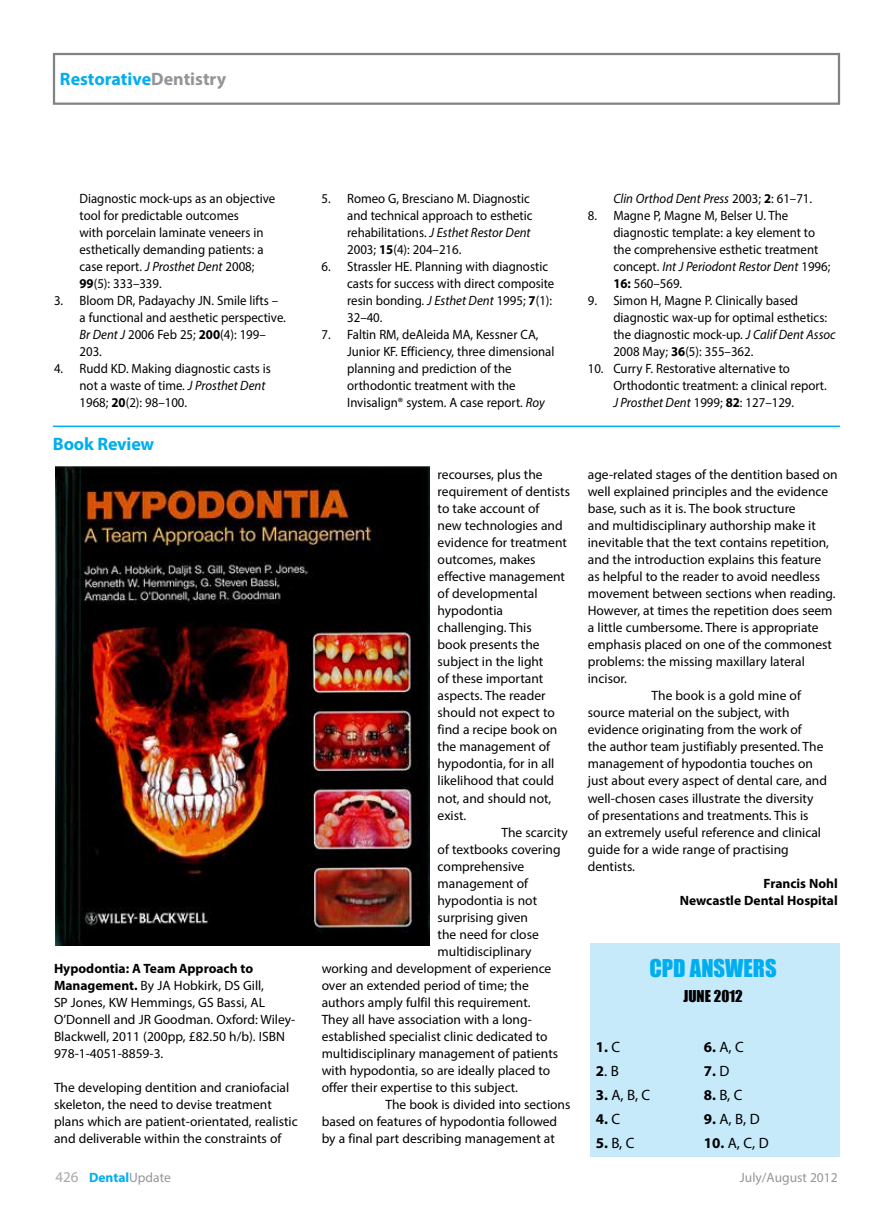
<style>
.page{position:relative;width:893px;height:1212px;background:#fff}
.page>*{position:absolute;margin:0;border:0;box-sizing:border-box;transform-origin:0 0}
.t1{font:22.5px "Impact";color:#00aeef}
.t2{font:700 18px "Myriad Pro";color:#00aeef}
.t3{font:15px "Myriad Pro";color:#000}
.t4{font:700 15px "Myriad Pro";color:#000}
.t5{font:15px "Impact";color:#000}
.t6{font:13.5px/17px "Myriad Pro";color:#000}
.t7{font:13.5px/17px "Myriad Pro";color:#000;scale:.95 1}
.t8{font:700 13.5px/17px "Myriad Pro";color:#000;text-align:right}
.t9{font:italic 13.5px "Myriad Pro";color:#000;scale:.95 1}
.t10{font:700 13.5px "Myriad Pro";color:#00aeef}
.t11{font:13.5px "Myriad Pro";color:#939598}
.s1{color:#939598}
.s2{font-style:italic}
.s3{font-weight:700}
.s4{font-style:normal}
.s5{font-weight:700;font-style:normal}
.s6{font-weight:400}
.s7{font-weight:400;font-size:15px;color:#a7a9ac}
.s8{font-weight:400;color:#939598}
</style>
<div class="page">
<div style="left:53px;top:53px;width:787px;height:52px;border:2px solid #808285"></div>
<hr style="left:53px;top:426px;width:787px;height:1px;background:#00aeef">
<img style="left:55px;top:466px;width:374px;height:479px">
<div style="left:590px;top:943px;width:250px;height:214px;background:#c7eafb"></div>
<h2 class="t2" style="left:60px;top:67px;width:168px">Restorative<span class="s1">Dentistry</span></h2>
<p class="t7" style="left:80px;top:190px;width:208px">Diagnostic mock-ups as an objective tool for predictable outcomes<br>with porcelain laminate veneers in esthetically demanding patients: a case report. <span class="s2">J Prosthet Dent</span> 2008;<br><span class="s3">99</span>(5): 333–339.</p>
<p class="t7" style="left:80px;top:292px;width:219px;text-indent:-26px">3. Bloom DR, Padayachy JN. Smile lifts – a functional and aesthetic perspective.<br><span class="s2">Br Dent J</span> 2006 Feb 25; <span class="s3">200</span>(4): 199–<br>203.</p>
<p class="t7" style="left:80px;top:360px;width:203px;text-indent:-26px">4. Rudd KD. Making diagnostic casts is not a waste of time. <span class="s2">J Prosthet Dent<br></span>1968; <span class="s3">20</span>(2): 98–100.</p>
<h2 class="t2" style="left:53px;top:432px;width:103px">Book Review</h2>
<p class="t6" style="left:54px;top:959px;width:243px"><span class="s3">Hypodontia: A Team Approach to Management.</span> By JA Hobkirk, DS Gill,<br>SP Jones, KW Hemmings, GS Bassi, AL O’Donnell and JR Goodman. Oxford: Wiley-Blackwell, 2011 (200pp, £82.50 h/b). ISBN 978-1-4051-8859-3.</p>
<p class="t6" style="left:54px;top:1078px;width:245px">The developing dentition and craniofacial skeleton, the need to devise treatment plans which are patient-orientated, realistic and deliverable within the constraints of</p>
<p class="t7" style="left:347px;top:190px;width:197px;text-indent:-26px">5. Romeo G, Bresciano M. Diagnostic and technical approach to esthetic rehabilitations. <span class="s2">J Esthet Restor Dent </span>2003; <span class="s3">15</span>(4): 204–216.</p>
<p class="t7" style="left:347px;top:258px;width:220px;text-indent:-26px">6. Strassler HE. Planning with diagnostic casts for success with direct composite resin bonding. <span class="s2">J Esthet Dent</span> 1995; <span class="s3">7</span>(1):<br>32–40.</p>
<p class="t7" style="left:347px;top:326px;width:220px;text-indent:-26px">7. Faltin RM, deAleida MA, Kessner CA, Junior KF. Efficiency, three dimensional planning and prediction of the orthodontic treatment with the Invisalign® system. A case report. <span class="s2">Roy</span></p>
<p class="t9" style="left:613px;top:190px;width:211px">Clin Orthod Dent Press <span class="s4">2003;</span> <span class="s5">2</span><span class="s4">: 61–71.</span></p>
<p class="t7" style="left:613px;top:207px;width:230px;text-indent:-26px">8. Magne P, Magne M, Belser U. The diagnostic template: a key element to the comprehensive esthetic treatment concept. <span class="s2">Int J Periodont Restor Dent</span> 1996;<br><span class="s3">16:</span> 560–569.</p>
<p class="t7" style="left:613px;top:292px;width:235px;text-indent:-26px">9. Simon H, Magne P. Clinically based diagnostic wax-up for optimal esthetics: the diagnostic mock-up. <span class="s2">J Calif Dent Assoc </span>2008 May; <span class="s3">36</span>(5): 355–362.</p>
<p class="t7" style="left:613px;top:360px;width:226px;text-indent:-26px">10. Curry F. Restorative alternative to<br>Orthodontic treatment: a clinical report.<br><span class="s2">J Prosthet Dent</span> 1999; <span class="s3">82</span>: 127–129.</p>
<p class="t6" style="left:438px;top:466px;width:107px">recourses, plus the</p>
<p class="t6" style="left:438px;top:483px;width:134px">requirement of dentists</p>
<p class="t6" style="left:438px;top:500px;width:103px">to take account of</p>
<p class="t6" style="left:438px;top:517px;width:127px">new technologies and</p>
<p class="t6" style="left:438px;top:534px;width:131px">evidence for treatment</p>
<p class="t6" style="left:438px;top:551px;width:99px">outcomes, makes</p>
<p class="t6" style="left:438px;top:568px;width:129px">effective management</p>
<p class="t6" style="left:438px;top:585px;width:101px">of developmental</p>
<p class="t6" style="left:438px;top:602px;width:67px">hypodontia</p>
<p class="t6" style="left:438px;top:619px;width:96px">challenging. This</p>
<p class="t6" style="left:438px;top:636px;width:103px">book presents the</p>
<p class="t6" style="left:438px;top:653px;width:107px">subject in the light</p>
<p class="t6" style="left:438px;top:670px;width:107px">of these important</p>
<p class="t6" style="left:438px;top:687px;width:109px">aspects. The reader</p>
<p class="t6" style="left:438px;top:704px;width:119px">should not expect to</p>
<p class="t6" style="left:438px;top:721px;width:121px">find a recipe book on</p>
<p class="t6" style="left:438px;top:738px;width:114px">the management of</p>
<p class="t6" style="left:438px;top:755px;width:118px">hypodontia, for in all</p>
<p class="t6" style="left:438px;top:772px;width:118px">likelihood that could</p>
<p class="t6" style="left:438px;top:789px;width:115px">not, and should not,</p>
<p class="t6" style="left:438px;top:806px;width:30px">exist.</p>
<p class="t6" style="left:501px;top:823px;width:68px">The scarcity</p>
<p class="t6" style="left:438px;top:840px;width:124px">of textbooks covering</p>
<p class="t6" style="left:438px;top:857px;width:88px">comprehensive</p>
<p class="t6" style="left:438px;top:874px;width:92px">management of</p>
<p class="t6" style="left:438px;top:891px;width:101px">hypodontia is not</p>
<p class="t6" style="left:438px;top:908px;width:92px">surprising given</p>
<p class="t6" style="left:438px;top:925px;width:103px">the need for close</p>
<p class="t6" style="left:438px;top:942px;width:95px">multidisciplinary</p>
<p class="t6" style="left:322px;top:959px;width:231px">working and development of experience</p>
<p class="t6" style="left:322px;top:976px;width:209px">over an extended period of time; the</p>
<p class="t6" style="left:322px;top:993px;width:210px">authors amply fulfil this requirement.</p>
<p class="t6" style="left:322px;top:1010px;width:212px">They all have association with a long-</p>
<p class="t6" style="left:322px;top:1027px;width:227px">established specialist clinic dedicated to</p>
<p class="t6" style="left:322px;top:1044px;width:238px">multidisciplinary management of patients</p>
<p class="t6" style="left:322px;top:1061px;width:230px">with hypodontia, so are ideally placed to</p>
<p class="t6" style="left:322px;top:1078px;width:198px">offer their expertise to this subject.</p>
<p class="t6" style="left:385px;top:1095px;width:186px">The book is divided into sections</p>
<p class="t6" style="left:322px;top:1112px;width:237px">based on features of hypodontia followed</p>
<p class="t6" style="left:322px;top:1129px;width:235px">by a final part describing management at</p>
<p class="t6" style="left:588px;top:466px;width:251px">age-related stages of the dentition based on</p>
<p class="t6" style="left:588px;top:483px;width:242px">well explained principles and the evidence</p>
<p class="t6" style="left:588px;top:500px;width:209px">base, such as it is. The book structure</p>
<p class="t6" style="left:588px;top:517px;width:230px">and multidisciplinary authorship make it</p>
<p class="t6" style="left:588px;top:534px;width:243px">inevitable that the text contains repetition,</p>
<p class="t6" style="left:588px;top:551px;width:235px">and the introduction explains this feature</p>
<p class="t6" style="left:588px;top:568px;width:234px">as helpful to the reader to avoid needless</p>
<p class="t6" style="left:588px;top:585px;width:249px">movement between sections when reading.</p>
<p class="t6" style="left:588px;top:602px;width:246px">However, at times the repetition does seem</p>
<p class="t6" style="left:588px;top:619px;width:232px">a little cumbersome. There is appropriate</p>
<p class="t6" style="left:588px;top:636px;width:246px">emphasis placed on one of the commonest</p>
<p class="t6" style="left:588px;top:653px;width:219px">problems: the missing maxillary lateral</p>
<p class="t6" style="left:588px;top:670px;width:41px">incisor.</p>
<p class="t6" style="left:652px;top:687px;width:151px">The book is a gold mine of</p>
<p class="t6" style="left:588px;top:704px;width:203px">source material on the subject, with</p>
<p class="t6" style="left:588px;top:721px;width:216px">evidence originating from the work of</p>
<p class="t6" style="left:588px;top:738px;width:237px">the author team justifiably presented. The</p>
<p class="t6" style="left:588px;top:755px;width:227px">management of hypodontia touches on</p>
<p class="t6" style="left:588px;top:772px;width:241px">just about every aspect of dental care, and</p>
<p class="t6" style="left:588px;top:789px;width:227px">well-chosen cases illustrate the diversity</p>
<p class="t6" style="left:588px;top:806px;width:222px">of presentations and treatments. This is</p>
<p class="t6" style="left:588px;top:823px;width:235px">an extremely useful reference and clinical</p>
<p class="t6" style="left:588px;top:840px;width:202px">guide for a wide range of practising</p>
<p class="t6" style="left:588px;top:857px;width:49px">dentists.</p>
<p class="t8" style="left:680px;top:874px;width:159px">Francis Nohl<br>Newcastle Dental Hospital</p>
<h1 class="t1" style="left:649px;top:954px;width:129px">CPD ANSWERS</h1>
<p class="t5" style="left:683px;top:987px;width:61px">JUNE 2012</p>
<p class="t4" style="left:596px;top:1037px;width:26px">1. <span class="s6">C</span></p>
<p class="t3" style="left:704px;top:1037px;width:42px"><span class="s3">6.</span> A, C</p>
<p class="t3" style="left:596px;top:1061px;width:25px"><span class="s3">2</span>. B</p>
<p class="t4" style="left:704px;top:1061px;width:27px">7. <span class="s6">D</span></p>
<p class="t3" style="left:596px;top:1085px;width:56px"><span class="s3">3.</span> A, B, C</p>
<p class="t3" style="left:704px;top:1085px;width:40px"><span class="s3">8.</span> B, C</p>
<p class="t4" style="left:596px;top:1109px;width:26px">4. <span class="s6">C</span></p>
<p class="t3" style="left:704px;top:1109px;width:57px"><span class="s3">9.</span> A, B, D</p>
<p class="t3" style="left:596px;top:1133px;width:40px"><span class="s3">5.</span> B, C</p>
<p class="t3" style="left:704px;top:1133px;width:66px"><span class="s3">10.</span> A, C, D</p>
<p class="t10" style="left:56px;top:1168px;width:117px"><span class="s7">426</span> Dental<span class="s8">Update</span></p>
<p class="t11" style="left:740px;top:1168px;width:99px">July/August 2012</p>
</div>
